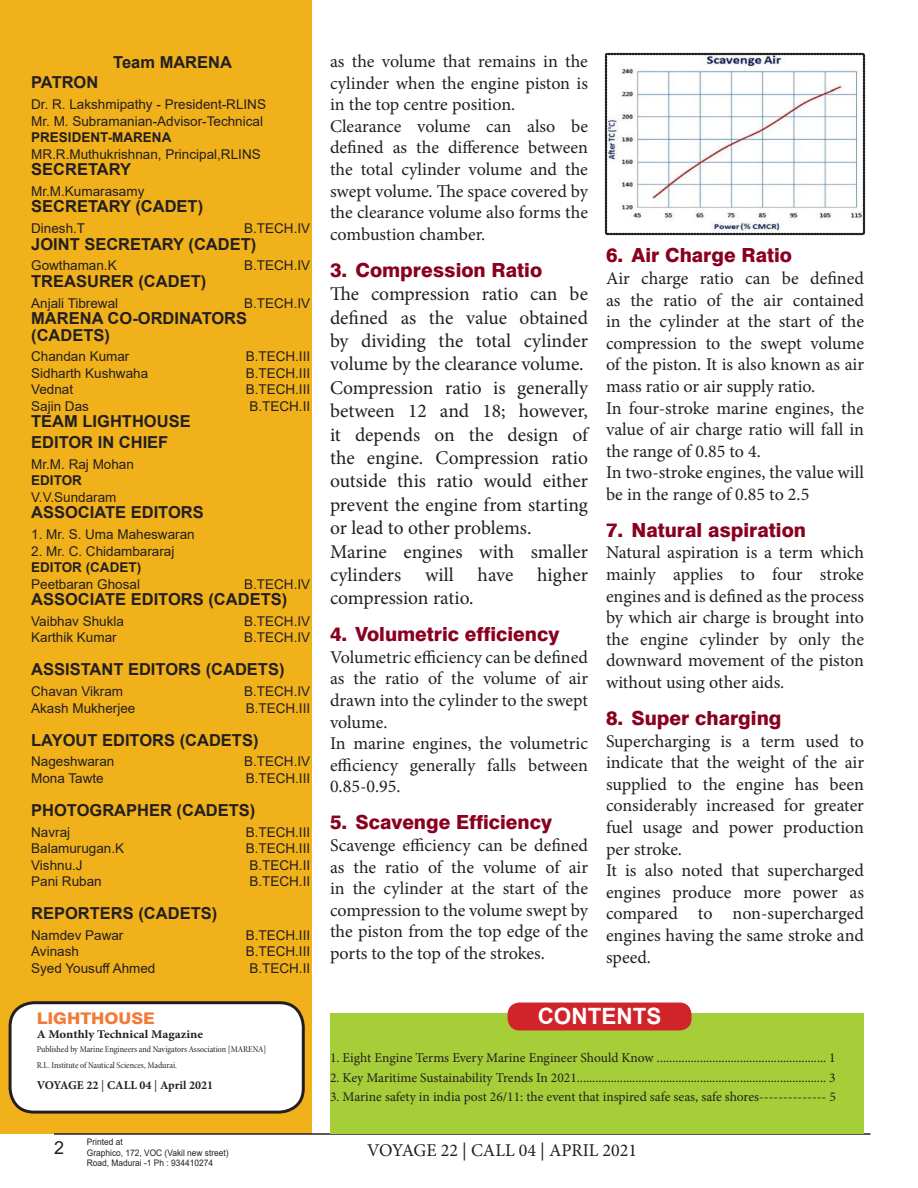
<style>
.page{position:relative;width:918px;height:1188px;background:#fff}
.page>*{position:absolute;margin:0;border:0;box-sizing:border-box;transform-origin:0 0}
.t1{font:700 22.5px "Arial";color:#fff}
.t2{font:19.5px/23.4px "Minion Pro";color:#231f20}
.t3{font:800 19.5px "Swiss 721 BT";color:#8a011f}
.t4{font:18px/21.6px "Minion Pro";letter-spacing:-.005em;color:#231f20}
.t5{font:18px "Arial";color:#231f20}
.t6{font:700 16.5px/16.5px "Arial";color:#231f20}
.t7{font:800 16.05px "Swiss 721 BT";color:#f37937;scale:1.08 1}
.t8{font:13.5px/16.5px "Arial";color:#231f20}
.t9{font:13.5px "Minion Pro";letter-spacing:-.005em;color:#231f20}
.t10{font:700 13.5px "Arial";color:#231f20}
.t11{font:700 12px "Minion Pro";color:#231f20}
.t12{font:700 11.85px "Minion Pro";color:#231f20;scale:1.08 1}
.t13{font:9px/15.8px "Minion Pro Cn Subh";letter-spacing:-.005em;color:#231f20;scale:1.04 1}
.t14{font:9px/10.8px "Arial";color:#231f20;scale:.93 1}
.s1{font-weight:400}
</style>
<div class="page">
<div style="left:0;top:0;width:312px;height:1134px;background:#f1b11a"></div>
<hr style="left:54px;top:1133px;width:816px;height:2px;background:#231f20">
<div style="left:10px;top:1003px;width:293px;height:109px;background:#fff;border-radius:24px"></div>
<div style="left:9px;top:1001px;width:296px;height:113px;border:3px solid #231f20;border-radius:24px"></div>
<div style="left:330px;top:1013px;width:534px;height:121px;background:#a6ce39"></div>
<div style="left:508px;top:1003px;width:184px;height:27px;background:#d1232a;border-radius:12px"></div>
<svg style="left:605px;top:53px;width:260px;height:182px"></svg>
<p class="t6" style="left:113px;top:54px;width:120px">Team MARENA</p>
<p class="t6" style="left:31px;top:74px;width:69px">PATRON</p>
<p class="t8" style="left:31px;top:96px;width:236px">Dr. R. Lakshmipathy - President-RLINS<br>Mr. M. Subramanian-Advisor-Technical</p>
<p class="t10" style="left:31px;top:128px;width:142px">PRESIDENT-MARENA</p>
<p class="t8" style="left:31px;top:145px;width:231px">MR.R.Muthukrishnan, Principal,RLINS</p>
<p class="t6" style="left:31px;top:161px;width:101px">SECRETARY</p>
<p class="t8" style="left:31px;top:183px;width:115px">Mr.M.Kumarasamy</p>
<p class="t6" style="left:31px;top:198px;width:174px">SECRETARY (CADET)</p>
<p class="t8" style="left:31px;top:220px;width:56px">Dinesh.T</p>
<p class="t8" style="left:244px;top:220px;width:68px">B.TECH.IV</p>
<p class="t6" style="left:31px;top:236px;width:227px">JOINT SECRETARY (CADET)</p>
<p class="t8" style="left:31px;top:257px;width:87px">Gowthaman.K</p>
<p class="t8" style="left:244px;top:257px;width:68px">B.TECH.IV</p>
<p class="t6" style="left:31px;top:273px;width:177px">TREASURER (CADET)</p>
<p class="t8" style="left:31px;top:294px;width:89px">Anjali Tibrewal</p>
<p class="t8" style="left:244px;top:294px;width:68px">B.TECH.IV</p>
<p class="t6" style="left:31px;top:310px;width:218px">MARENA CO-ORDINATORS (CADETS)</p>
<p class="t8" style="left:31px;top:348px;width:100px">Chandan Kumar</p>
<p class="t8" style="left:246px;top:348px;width:66px">B.TECH.III</p>
<p class="t8" style="left:31px;top:365px;width:119px">Sidharth Kushwaha</p>
<p class="t8" style="left:246px;top:365px;width:66px">B.TECH.III</p>
<p class="t8" style="left:31px;top:381px;width:44px">Vednat</p>
<p class="t8" style="left:246px;top:381px;width:66px">B.TECH.III</p>
<p class="t8" style="left:31px;top:398px;width:59px">Sajin Das</p>
<p class="t8" style="left:249px;top:398px;width:62px">B.TECH.II</p>
<p class="t6" style="left:31px;top:411px;width:161px;line-height:20.7px">TEAM LIGHTHOUSE<br>EDITOR IN CHIEF</p>
<p class="t8" style="left:31px;top:456px;width:104px">Mr.M. Raj Mohan</p>
<p class="t10" style="left:31px;top:471px;width:52px">EDITOR</p>
<p class="t8" style="left:31px;top:489px;width:87px">V.V.Sundaram</p>
<p class="t6" style="left:31px;top:504px;width:174px">ASSOCIATE EDITORS</p>
<p class="t8" style="left:31px;top:526px;width:165px">1. Mr. S. Uma Maheswaran</p>
<p class="t8" style="left:31px;top:542px;width:145px">2. Mr. C. Chidambararaj</p>
<p class="t10" style="left:31px;top:558px;width:111px">EDITOR (CADET)</p>
<p class="t8" style="left:31px;top:575px;width:110px">Peetbaran Ghosal</p>
<p class="t8" style="left:244px;top:575px;width:68px">B.TECH.IV</p>
<p class="t6" style="left:31px;top:591px;width:258px">ASSOCIATE EDITORS (CADETS)</p>
<p class="t8" style="left:31px;top:613px;width:94px">Vaibhav Shukla</p>
<p class="t8" style="left:244px;top:613px;width:68px">B.TECH.IV</p>
<p class="t8" style="left:31px;top:629px;width:87px">Karthik Kumar</p>
<p class="t8" style="left:244px;top:629px;width:68px">B.TECH.IV</p>
<p class="t6" style="left:31px;top:661px;width:255px">ASSISTANT EDITORS (CADETS)</p>
<p class="t8" style="left:31px;top:683px;width:94px">Chavan Vikram</p>
<p class="t8" style="left:244px;top:683px;width:68px">B.TECH.IV</p>
<p class="t8" style="left:31px;top:699px;width:106px">Akash Mukherjee</p>
<p class="t8" style="left:246px;top:699px;width:66px">B.TECH.III</p>
<p class="t6" style="left:31px;top:732px;width:229px">LAYOUT EDITORS (CADETS)</p>
<p class="t8" style="left:31px;top:753px;width:85px">Nageshwaran</p>
<p class="t8" style="left:244px;top:753px;width:68px">B.TECH.IV</p>
<p class="t8" style="left:31px;top:770px;width:74px">Mona Tawte</p>
<p class="t8" style="left:246px;top:770px;width:66px">B.TECH.III</p>
<p class="t6" style="left:31px;top:802px;width:226px">PHOTOGRAPHER (CADETS)</p>
<p class="t8" style="left:31px;top:823px;width:41px">Navraj</p>
<p class="t8" style="left:246px;top:823px;width:66px">B.TECH.III</p>
<p class="t8" style="left:31px;top:840px;width:95px">Balamurugan.K</p>
<p class="t8" style="left:246px;top:840px;width:66px">B.TECH.III</p>
<p class="t8" style="left:31px;top:856px;width:53px">Vishnu.J</p>
<p class="t8" style="left:249px;top:856px;width:62px">B.TECH.II</p>
<p class="t8" style="left:31px;top:873px;width:72px">Pani Ruban</p>
<p class="t8" style="left:249px;top:873px;width:62px">B.TECH.II</p>
<p class="t6" style="left:31px;top:905px;width:188px">REPORTERS (CADETS)</p>
<p class="t8" style="left:31px;top:927px;width:94px">Namdev Pawar</p>
<p class="t8" style="left:246px;top:927px;width:66px">B.TECH.III</p>
<p class="t8" style="left:31px;top:943px;width:49px">Avinash</p>
<p class="t8" style="left:246px;top:943px;width:66px">B.TECH.III</p>
<p class="t8" style="left:31px;top:960px;width:126px">Syed Yousuff Ahmed</p>
<p class="t8" style="left:249px;top:960px;width:62px">B.TECH.II</p>
<p class="t7" style="left:37px;top:1008px;width:111px">LIGHTHOUSE</p>
<p class="t12" style="left:37px;top:1026px;width:156px">A Monthly Technical Magazine</p>
<p class="t13" style="left:37px;top:1041px;width:222px">Published by Marine Engineers and Navigators Association [MARENA]<br>R.L. Institute of Nautical Sciences, Madurai.</p>
<p class="t11" style="left:37px;top:1076px;width:178px">VOYAGE 22 <span class="s1">|</span> CALL 04 <span class="s1">|</span> April 2021</p>
<p class="t4" style="left:330px;top:51px;width:260px">as the volume that remains in the cylinder when the engine piston is in the top centre position.<br>Clearance volume can also be defined as the difference between the total cylinder volume and the swept volume. The space covered by the clearance volume also forms the combustion chamber.</p>
<p class="t3" style="left:330px;top:258px;width:214px">3. Compression Ratio</p>
<p class="t2" style="left:330px;top:282px;width:260px">The compression ratio can be defined as the value obtained by dividing the total cylinder volume by the clearance volume.<br>Compression ratio is generally between 12 and 18; however, it depends on the design of the engine. Compression ratio outside this ratio would either prevent the engine from starting or lead to other problems.<br>Marine engines with smaller cylinders will have higher compression ratio.</p>
<p class="t3" style="left:330px;top:623px;width:231px">4. Volumetric efficiency</p>
<p class="t4" style="left:330px;top:646px;width:260px">Volumetric efficiency can be defined as the ratio of the volume of air drawn into the cylinder to the swept volume.<br>In marine engines, the volumetric efficiency generally falls between<br>0.85-0.95.</p>
<p class="t3" style="left:330px;top:811px;width:223px">5. Scavenge Efficiency</p>
<p class="t4" style="left:330px;top:835px;width:260px;text-align:justify">Scavenge efficiency can be defined as the ratio of the volume of air in the cylinder at the start of the compression to the volume swept by the piston from the top edge of the ports to the top of the strokes.</p>
<p class="t3" style="left:606px;top:244px;width:188px">6. Air Charge Ratio</p>
<p class="t4" style="left:606px;top:267px;width:260px">Air charge ratio can be defined as the ratio of the air contained in the cylinder at the start of the compression to the swept volume of the piston. It is also known as air mass ratio or air supply ratio.<br>In four-stroke marine engines, the value of air charge ratio will fall in the range of 0.85 to 4.<br>In two-stroke engines, the value will be in the range of 0.85 to 2.5</p>
<p class="t3" style="left:606px;top:518px;width:202px">7. Natural aspiration</p>
<p class="t4" style="left:606px;top:542px;width:260px;text-align:justify">Natural aspiration is a term which mainly applies to four stroke engines and is defined as the process by which air charge is brought into the engine cylinder by only the downward movement of the piston without using other aids.</p>
<p class="t3" style="left:606px;top:706px;width:177px">8. Super charging</p>
<p class="t4" style="left:606px;top:730px;width:260px">Supercharging is a term used to indicate that the weight of the air supplied to the engine has been considerably increased for greater fuel usage and power production per stroke.<br>It is also noted that supercharged engines produce more power as compared to non-supercharged engines having the same stroke and speed.</p>
<p class="t1" style="left:538px;top:1000px;width:125px">CONTENTS</p>
<p class="t9" style="left:330px;top:1049px;width:507px">1. Eight Engine Terms Every Marine Engineer Should Know ....................................................... 1</p>
<p class="t9" style="left:330px;top:1068px;width:507px">2. Key Maritime Sustainability Trends In 2021................................................................................. 3</p>
<p class="t9" style="left:330px;top:1088px;width:507px">3. Marine safety in india post 26/11: the event that inspired safe seas, safe shores-------------- 5</p>
<p class="t5" style="left:54px;top:1135px;width:12px">2</p>
<p class="t14" style="left:87px;top:1136px;width:154px">Printed at<br>Graphico, 172, VOC (Vakil new street)<br>Road, Madurai -1 Ph : 934410274</p>
<p class="t4" style="left:367px;top:1139px;width:271px">VOYAGE 22 | CALL 04 | APRIL 2021</p>
</div>
